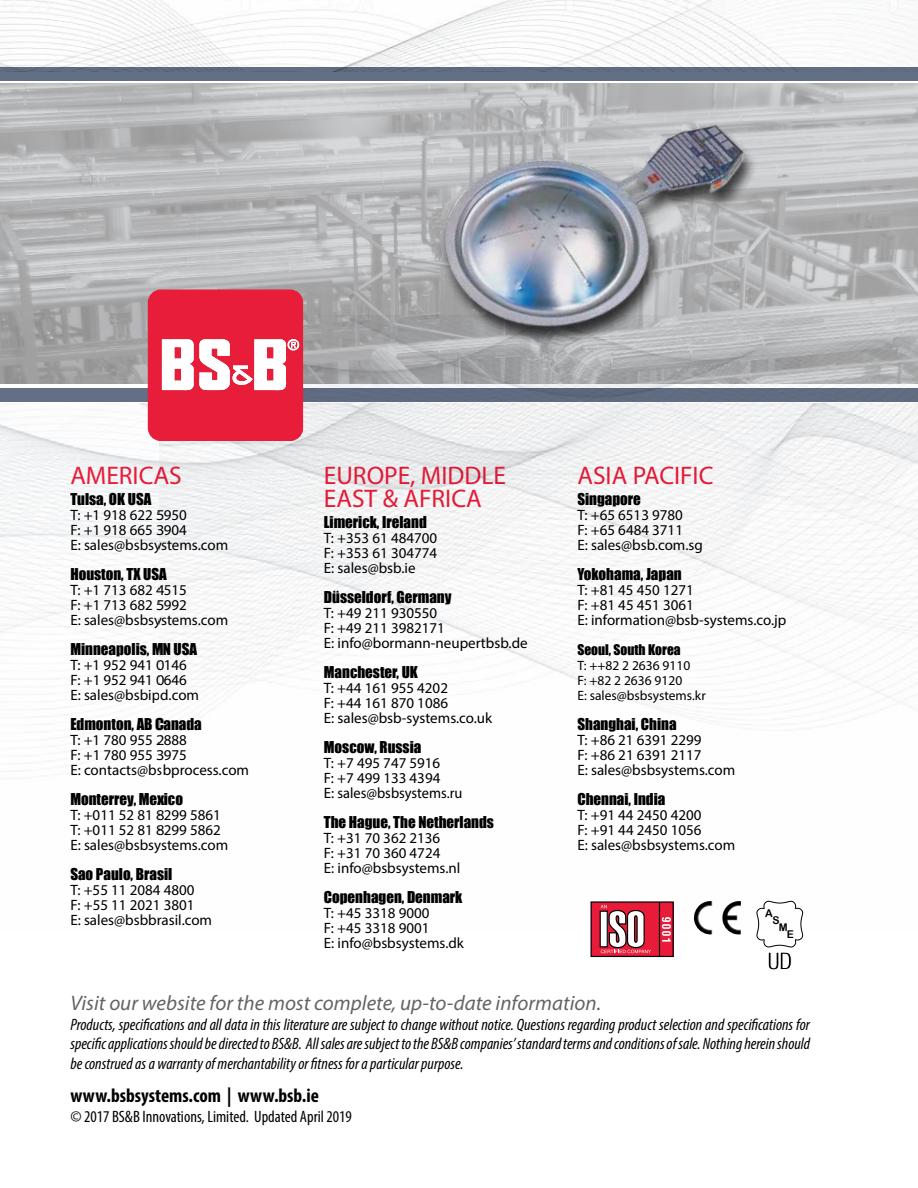
<style>
.page{position:relative;width:918px;height:1188px;background:#fff}
.page>*{position:absolute;margin:0;border:0;box-sizing:border-box;transform-origin:0 0}
.t1{font:25.5px/22.5px "Myriad Pro";color:#e81c39}
.t2{font:italic 21px "Myriad Pro";color:#636466}
.t3{font:700 condensed 19.5px "Myriad Pro";color:#000}
.t4{font:italic condensed 16.5px/19.5px "Myriad Pro";color:#000;text-align:justify}
.t5{font:condensed 16.5px "Myriad Pro";color:#000}
.t6{font:15px/15px "Myriad Pro";color:#000}
.t7{font:15px "Impact";color:#000}
.t8{font:13.5px/15px "Myriad Pro";color:#000}
.t9{font:13.5px "Impact";color:#000}
.t10{font:10.65px "Arial Rounded MT Bold";color:#000}
</style>
<div class="page">
<img style="left:0;top:0;width:918px;height:68px">
<img style="left:0;top:84px;width:918px;height:300px">
<svg style="left:591px;top:901px;width:83px;height:56px"></svg>
<svg style="left:757px;top:901px;width:46px;height:69px"></svg>
<img style="left:694px;top:901px;width:47px;height:34px">
<img style="left:159px;top:315px;width:759px;height:428px">
<img style="left:394px;top:2px;width:392px;height:416px">
<div style="left:0;top:68px;width:918px;height:13px;background:#636f84"></div>
<div style="left:0;top:389px;width:918px;height:13px;background:#636f84"></div>
<svg style="left:148px;top:290px;width:155px;height:151px"></svg>
<h1 class="t1" style="left:70px;top:464px;width:113px">AMERICAS</h1>
<p class="t7" style="left:70px;top:488px;width:83px">Tulsa, OK USA</p>
<p class="t6" style="left:70px;top:507px;width:159px">T: +1 918 622 5950<br>F: +1 918 665 3904<br>E: sales@bsbsystems.com</p>
<p class="t7" style="left:70px;top:563px;width:98px">Houston, TX USA</p>
<p class="t6" style="left:70px;top:582px;width:159px">T: +1 713 682 4515<br>F: +1 713 682 5992<br>E: sales@bsbsystems.com</p>
<p class="t7" style="left:70px;top:638px;width:128px">Minneapolis, MN USA</p>
<p class="t6" style="left:70px;top:657px;width:130px">T: +1 952 941 0146<br>F: +1 952 941 0646<br>E: sales@bsbipd.com</p>
<p class="t7" style="left:70px;top:713px;width:133px">Edmonton, AB Canada</p>
<p class="t6" style="left:70px;top:732px;width:180px">T: +1 780 955 2888<br>F: +1 780 955 3975<br>E: contacts@bsbprocess.com</p>
<p class="t7" style="left:70px;top:788px;width:114px">Monterrey, Mexico</p>
<p class="t6" style="left:70px;top:807px;width:159px">T: +011 52 81 8299 5861<br>T: +011 52 81 8299 5862<br>E: sales@bsbsystems.com</p>
<p class="t7" style="left:70px;top:863px;width:103px">Sao Paulo, Brasil</p>
<p class="t6" style="left:70px;top:882px;width:143px">T: +55 11 2084 4800<br>F: +55 11 2021 3801<br>E: sales@bsbbrasil.com</p>
<h1 class="t1" style="left:324px;top:464px;width:184px">EUROPE, MIDDLE<br>EAST &amp; AFRICA</h1>
<p class="t7" style="left:324px;top:510px;width:104px">Limerick, Ireland</p>
<p class="t6" style="left:324px;top:530px;width:115px;text-align:justify">T: +353 61 484700<br>F: +353 61 304774<br>E: sales@bsb.ie</p>
<p class="t7" style="left:324px;top:585px;width:129px">Düsseldorf, Germany</p>
<p class="t6" style="left:324px;top:605px;width:205px">T: +49 211 930550<br>F: +49 211 3982171<br>E: info@bormann-neupertbsb.de</p>
<p class="t7" style="left:324px;top:660px;width:96px">Manchester, UK</p>
<p class="t6" style="left:324px;top:680px;width:170px">T: +44 161 955 4202<br>F: +44 161 870 1086<br>E: sales@bsb-systems.co.uk</p>
<p class="t7" style="left:324px;top:735px;width:99px">Moscow, Russia</p>
<p class="t6" style="left:324px;top:755px;width:140px">T: +7 495 747 5916<br>F: +7 499 133 4394<br>E: sales@bsbsystems.ru</p>
<p class="t7" style="left:324px;top:810px;width:172px">The Hague, The Netherlands</p>
<p class="t6" style="left:324px;top:830px;width:138px">T: +31 70 362 2136<br>F: +31 70 360 4724<br>E: info@bsbsystems.nl</p>
<p class="t7" style="left:324px;top:885px;width:140px">Copenhagen, Denmark</p>
<p class="t6" style="left:324px;top:905px;width:142px">T: +45 3318 9000<br>F: +45 3318 9001<br>E: info@bsbsystems.dk</p>
<h1 class="t1" style="left:577px;top:464px;width:138px">ASIA PACIFIC</h1>
<p class="t7" style="left:577px;top:488px;width:65px">Singapore</p>
<p class="t6" style="left:577px;top:507px;width:127px">T: +65 6513 9780<br>F: +65 6484 3711<br>E: sales@bsb.com.sg</p>
<p class="t7" style="left:577px;top:563px;width:106px">Yokohama, Japan</p>
<p class="t6" style="left:577px;top:582px;width:210px">T: +81 45 450 1271<br>F: +81 45 451 3061<br>E: information@bsb-systems.co.jp</p>
<p class="t9" style="left:577px;top:639px;width:105px">Seoul, South Korea</p>
<p class="t8" style="left:577px;top:658px;width:130px">T: ++82 2 2636 9110<br>F: +82 2 2636 9120<br>E: sales@bsbsystems.kr</p>
<p class="t7" style="left:577px;top:713px;width:101px">Shanghai, China</p>
<p class="t6" style="left:577px;top:732px;width:159px">T: +86 21 6391 2299<br>F: +86 21 6391 2117<br>E: sales@bsbsystems.com</p>
<p class="t7" style="left:577px;top:788px;width:89px">Chennai, India</p>
<p class="t6" style="left:577px;top:807px;width:159px">T: +91 44 2450 4200<br>F: +91 44 2450 1056<br>E: sales@bsbsystems.com</p>
<p class="t10" style="left:765px;top:907px;width:9px">A</p>
<p class="t10" style="left:772px;top:914px;width:9px">S</p>
<p class="t10" style="left:779px;top:921px;width:10px">M</p>
<p class="t10" style="left:787px;top:928px;width:9px">E</p>
<h2 class="t2" style="left:70px;top:990px;width:532px">Visit our website for the most complete, up-to-date information.</h2>
<p class="t4" style="left:70px;top:1014px;width:741px">Products, specifications and all data in this literature are subject to change without notice. Questions regarding product selection and specifications for specific applications should be directed to BS&amp;B. All sales are subject to the BS&amp;B companies’ standard terms and conditions of sale. Nothing herein should be construed as a warranty of merchantability or fitness for a particular purpose.</p>
<h3 class="t3" style="left:70px;top:1084px;width:250px">www.bsbsystems.com | www.bsb.ie</h3>
<p class="t5" style="left:70px;top:1106px;width:283px">© 2017 BS&amp;B Innovations, Limited. Updated April 2019</p>
</div>
